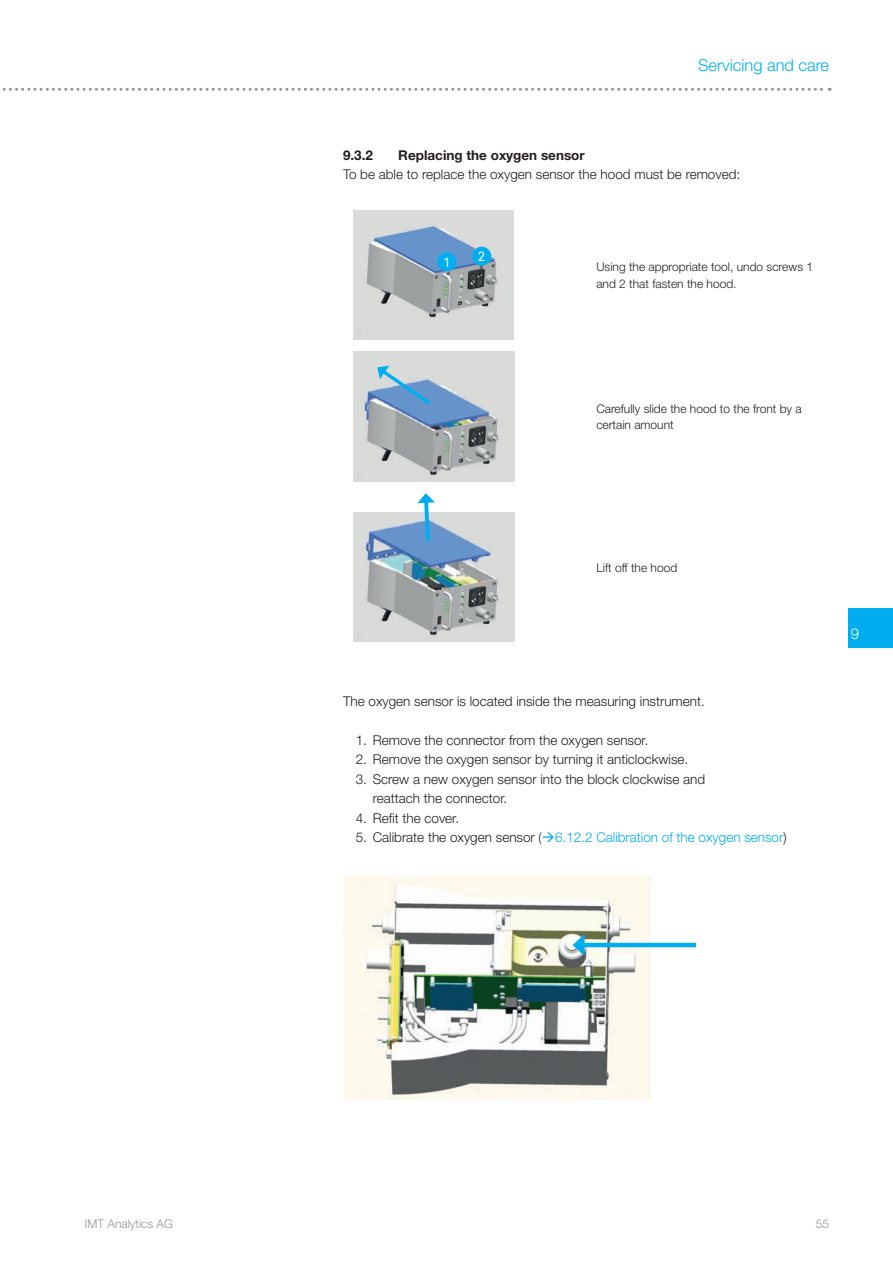
<style>
.page{position:relative;width:893px;height:1263px;background:#fff}
.page>*{position:absolute;margin:0;border:0;box-sizing:border-box;transform-origin:0 0}
.t1{font:300 16.5px "Helvetica Neue LT Pro";color:#00aeef}
.t2{font:300 15px "Helvetica Neue LT Pro";color:#fff}
.t3{font:300 13.5px/19.5px "Helvetica Neue LT Pro";color:#231f20}
.t4{font:300 13.5px "Helvetica Neue LT Pro";color:#00aeef}
.t5{font:700 13.5px "Helvetica Neue LT Pro";color:#231f20}
.t6{font:13.5px "Akkurat CZ";color:#fff}
.t7{font:300 12px/16.5px "Helvetica Neue LT Pro";color:#231f20}
.t8{font:300 12px "Helvetica Neue LT Pro";color:#939598}
.s1{color:#231f20}
</style>
<div class="page">
<svg style="left:2px;top:88px;width:828px;height:3px"></svg>
<div style="left:848px;top:608px;width:45px;height:39px;background:#00aeef"></div>
<img style="left:353px;top:211px;width:161px;height:129px">
<div style="left:437px;top:252px;width:19px;height:19px;background:#00aeef;border-radius:50%"></div>
<div style="left:472px;top:247px;width:19px;height:19px;background:#00aeef;border-radius:50%"></div>
<img style="left:353px;top:352px;width:162px;height:129px">
<svg style="left:377px;top:366px;width:57px;height:42px;background:#89b2d4"></svg>
<img style="left:353px;top:512px;width:162px;height:130px">
<svg style="left:417px;top:493px;width:18px;height:52px"></svg>
<img style="left:343px;top:876px;width:307px;height:223px">
<hr style="left:580px;top:943px;width:116px;height:4px;background:#00aeef">
<svg style="left:573px;top:934px;width:12px;height:22px"></svg>
<p class="t8" style="left:85px;top:1217px;width:90px">IMT Analytics AG</p>
<p class="t1" style="left:698px;top:55px;width:133px">Servicing and care</p>
<p class="t5" style="left:343px;top:146px;width:32px">9.3.2</p>
<p class="t5" style="left:398px;top:146px;width:188px">Replacing the oxygen sensor</p>
<p class="t3" style="left:343px;top:164px;width:399px">To be able to replace the oxygen sensor the hood must be removed:</p>
<p class="t6" style="left:443px;top:254px;width:9px">1</p>
<p class="t6" style="left:478px;top:248px;width:9px">2</p>
<p class="t7" style="left:596px;top:259px;width:218px">Using the appropriate tool, undo screws 1 and 2 that fasten the hood.</p>
<p class="t7" style="left:596px;top:400px;width:207px">Carefully slide the hood to the front by a certain amount</p>
<p class="t7" style="left:596px;top:559px;width:82px">Lift off the hood</p>
<p class="t3" style="left:343px;top:691px;width:363px">The oxygen sensor is located inside the measuring instrument.</p>
<p class="t3" style="left:356px;top:730px;width:294px">1. Remove the connector from the oxygen sensor.</p>
<p class="t3" style="left:356px;top:749px;width:334px">2. Remove the oxygen sensor by turning it anticlockwise.</p>
<p class="t3" style="left:373px;top:769px;width:334px;text-indent:-17px">3. Screw a new oxygen sensor into the block clockwise and reattach the connector.</p>
<p class="t3" style="left:356px;top:808px;width:105px">4. Refit the cover.</p>
<p class="t4" style="left:356px;top:829px;width:432px"><span class="s1">5. Calibrate the oxygen sensor (</span>→6.12.2 Calibration of the oxygen sensor<span class="s1">)</span></p>
<p class="t2" style="left:851px;top:624px;width:10px">9</p>
<p class="t8" style="left:816px;top:1217px;width:15px">55</p>
</div>
